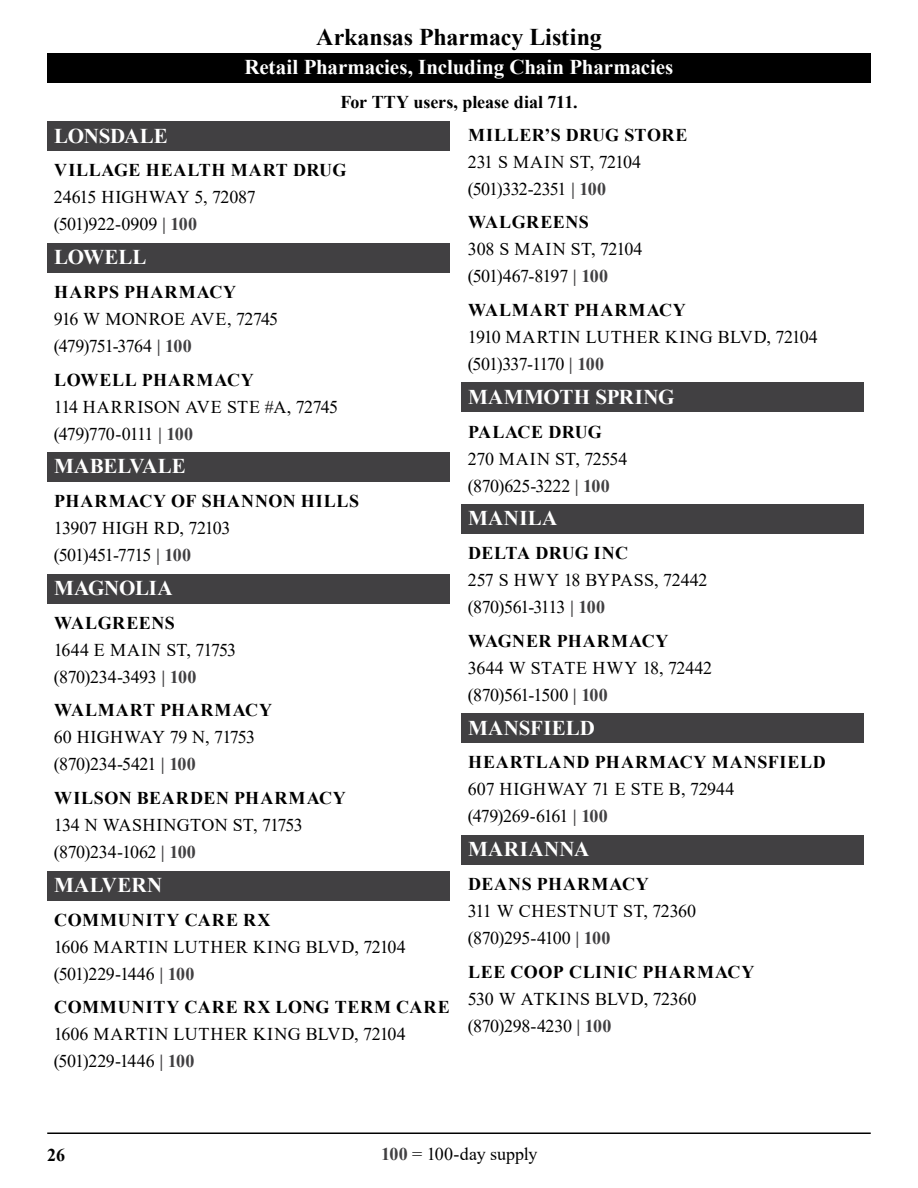
<style>
.page{position:relative;width:918px;height:1188px;background:#fff}
.page>*{position:absolute;margin:0;border:0;box-sizing:border-box;transform-origin:0 0}
.t1{font:700 24px "Times New Roman";letter-spacing:-.005em;color:#000}
.t2{font:700 21px "Times New Roman";letter-spacing:-.005em;color:#fff}
.t3{font:700 21px "Times New Roman";letter-spacing:.02em;color:#fff}
.t4{font:18px "Times New Roman";letter-spacing:-.015em;color:#000}
.t5{font:700 18px "Times New Roman";letter-spacing:.035em;color:#000}
.t6{font:18px "Times New Roman";letter-spacing:-.045em;color:#000}
.t7{font:18px "Times New Roman";letter-spacing:.015em;color:#000}
.t8{font:18px "Times New Roman";letter-spacing:.01em;color:#000}
.t9{font:700 18px "Times New Roman";letter-spacing:.06em;color:#000}
.t10{font:18px "Times New Roman";letter-spacing:-.035em;color:#000}
.t11{font:700 18px "Times New Roman";letter-spacing:-.005em;color:#000}
.t12{font:18px "Times New Roman";letter-spacing:-.05em;color:#000}
.t13{font:700 18px "Times New Roman";letter-spacing:.015em;color:#000}
.t14{font:700 18px "Times New Roman";letter-spacing:.01em;color:#000}
.s1{font-weight:700;color:#414042}
</style>
<div class="page">
<div style="left:47px;top:53px;width:824px;height:29px;background:#000"></div>
<hr style="left:47px;top:1132px;width:824px;height:2px;background:#000">
<div style="left:47px;top:122px;width:403px;height:29px;background:#414042"></div>
<div style="left:47px;top:243px;width:403px;height:29px;background:#414042"></div>
<div style="left:47px;top:453px;width:403px;height:29px;background:#414042"></div>
<div style="left:47px;top:574px;width:403px;height:29px;background:#414042"></div>
<div style="left:47px;top:871px;width:403px;height:29px;background:#414042"></div>
<div style="left:461px;top:383px;width:403px;height:29px;background:#414042"></div>
<div style="left:461px;top:504px;width:403px;height:30px;background:#414042"></div>
<div style="left:461px;top:714px;width:403px;height:29px;background:#414042"></div>
<div style="left:461px;top:835px;width:403px;height:29px;background:#414042"></div>
<h1 class="t1" style="left:316px;top:20px;width:287px">Arkansas Pharmacy Listing</h1>
<p class="t2" style="left:245px;top:52px;width:430px">Retail Pharmacies, Including Chain Pharmacies</p>
<p class="t11" style="left:340px;top:89px;width:239px">For TTY users, please dial 711.</p>
<h3 class="t2" style="left:54px;top:121px;width:115px">LONSDALE</h3>
<h4 class="t5" style="left:54px;top:157px;width:294px">VILLAGE HEALTH MART DRUG</h4>
<p class="t4" style="left:54px;top:185px;width:203px">24615 HIGHWAY 5, 72087</p>
<p class="t4" style="left:54px;top:212px;width:145px">(501)922-0909 <span class="s1">| 100</span></p>
<h3 class="t2" style="left:54px;top:242px;width:94px">LOWELL</h3>
<h4 class="t9" style="left:54px;top:279px;width:183px">HARPS PHARMACY</h4>
<p class="t4" style="left:54px;top:306px;width:226px">916 W MONROE AVE, 72745</p>
<p class="t6" style="left:54px;top:333px;width:139px">(479)751-3764 <span class="s1">| 100</span></p>
<h4 class="t5" style="left:54px;top:367px;width:201px">LOWELL PHARMACY</h4>
<p class="t8" style="left:54px;top:394px;width:286px">114 HARRISON AVE STE #A, 72745</p>
<p class="t6" style="left:54px;top:421px;width:141px">(479)770-0111 <span class="s1">| 100</span></p>
<h3 class="t2" style="left:54px;top:451px;width:133px">MABELVALE</h3>
<h4 class="t5" style="left:54px;top:488px;width:306px">PHARMACY OF SHANNON HILLS</h4>
<p class="t4" style="left:54px;top:516px;width:178px">13907 HIGH RD, 72103</p>
<p class="t12" style="left:54px;top:543px;width:139px">(501)451-7715 <span class="s1">| 100</span></p>
<h3 class="t2" style="left:54px;top:573px;width:120px">MAGNOLIA</h3>
<h4 class="t5" style="left:54px;top:610px;width:122px">WALGREENS</h4>
<p class="t8" style="left:54px;top:637px;width:184px">1644 E MAIN ST, 71753</p>
<p class="t4" style="left:54px;top:664px;width:144px">(870)234-3493 <span class="s1">| 100</span></p>
<h4 class="t9" style="left:54px;top:697px;width:219px">WALMART PHARMACY</h4>
<p class="t10" style="left:54px;top:725px;width:203px">60 HIGHWAY 79 N, 71753</p>
<p class="t4" style="left:54px;top:752px;width:143px">(870)234-5421 <span class="s1">| 100</span></p>
<h4 class="t5" style="left:54px;top:785px;width:293px">WILSON BEARDEN PHARMACY</h4>
<p class="t8" style="left:54px;top:813px;width:250px">134 N WASHINGTON ST, 71753</p>
<p class="t4" style="left:54px;top:840px;width:144px">(870)234-1062 <span class="s1">| 100</span></p>
<h3 class="t3" style="left:54px;top:870px;width:110px">MALVERN</h3>
<h4 class="t5" style="left:54px;top:907px;width:218px">COMMUNITY CARE RX</h4>
<p class="t7" style="left:54px;top:934px;width:353px">1606 MARTIN LUTHER KING BLVD, 72104</p>
<p class="t4" style="left:54px;top:961px;width:142px">(501)229-1446 <span class="s1">| 100</span></p>
<h4 class="t5" style="left:54px;top:994px;width:397px">COMMUNITY CARE RX LONG TERM CARE</h4>
<p class="t7" style="left:54px;top:1022px;width:353px">1606 MARTIN LUTHER KING BLVD, 72104</p>
<p class="t4" style="left:54px;top:1049px;width:142px">(501)229-1446 <span class="s1">| 100</span></p>
<h4 class="t5" style="left:468px;top:122px;width:221px">MILLER’S DRUG STORE</h4>
<p class="t4" style="left:468px;top:149px;width:175px">231 S MAIN ST, 72104</p>
<p class="t6" style="left:468px;top:176px;width:140px">(501)332-2351 <span class="s1">| 100</span></p>
<h4 class="t5" style="left:468px;top:209px;width:122px">WALGREENS</h4>
<p class="t4" style="left:468px;top:237px;width:176px">308 S MAIN ST, 72104</p>
<p class="t10" style="left:468px;top:264px;width:142px">(501)467-8197 <span class="s1">| 100</span></p>
<h4 class="t9" style="left:468px;top:297px;width:219px">WALMART PHARMACY</h4>
<p class="t7" style="left:468px;top:324px;width:351px">1910 MARTIN LUTHER KING BLVD, 72104</p>
<p class="t6" style="left:468px;top:351px;width:138px">(501)337-1170 <span class="s1">| 100</span></p>
<h3 class="t2" style="left:468px;top:382px;width:208px">MAMMOTH SPRING</h3>
<h4 class="t14" style="left:468px;top:419px;width:135px">PALACE DRUG</h4>
<p class="t4" style="left:468px;top:446px;width:161px">270 MAIN ST, 72554</p>
<p class="t4" style="left:468px;top:473px;width:143px">(870)625-3222 <span class="s1">| 100</span></p>
<h3 class="t2" style="left:468px;top:503px;width:91px">MANILA</h3>
<h4 class="t13" style="left:468px;top:540px;width:161px">DELTA DRUG INC</h4>
<p class="t4" style="left:468px;top:567px;width:241px">257 S HWY 18 BYPASS, 72442</p>
<p class="t6" style="left:468px;top:594px;width:139px">(870)561-3113 <span class="s1">| 100</span></p>
<h4 class="t5" style="left:468px;top:628px;width:202px">WAGNER PHARMACY</h4>
<p class="t4" style="left:468px;top:655px;width:246px">3644 W STATE HWY 18, 72442</p>
<p class="t4" style="left:468px;top:682px;width:141px">(870)561-1500 <span class="s1">| 100</span></p>
<h3 class="t2" style="left:468px;top:713px;width:128px">MANSFIELD</h3>
<h4 class="t5" style="left:468px;top:749px;width:359px">HEARTLAND PHARMACY MANSFIELD</h4>
<p class="t4" style="left:468px;top:777px;width:268px">607 HIGHWAY 71 E STE B, 72944</p>
<p class="t6" style="left:468px;top:804px;width:141px">(479)269-6161 <span class="s1">| 100</span></p>
<h3 class="t3" style="left:468px;top:834px;width:123px">MARIANNA</h3>
<h4 class="t5" style="left:468px;top:871px;width:182px">DEANS PHARMACY</h4>
<p class="t8" style="left:468px;top:898px;width:230px">311 W CHESTNUT ST, 72360</p>
<p class="t4" style="left:468px;top:925px;width:144px">(870)295-4100 <span class="s1">| 100</span></p>
<h4 class="t5" style="left:468px;top:959px;width:288px">LEE COOP CLINIC PHARMACY</h4>
<p class="t4" style="left:468px;top:986px;width:230px">530 W ATKINS BLVD, 72360</p>
<p class="t4" style="left:468px;top:1013px;width:145px">(870)298-4230 <span class="s1">| 100</span></p>
<p class="t5" style="left:47px;top:1142px;width:19px">26</p>
<p class="t4" style="left:381px;top:1141px;width:158px"><span class="s1">100</span> = 100-day supply</p>
</div>
